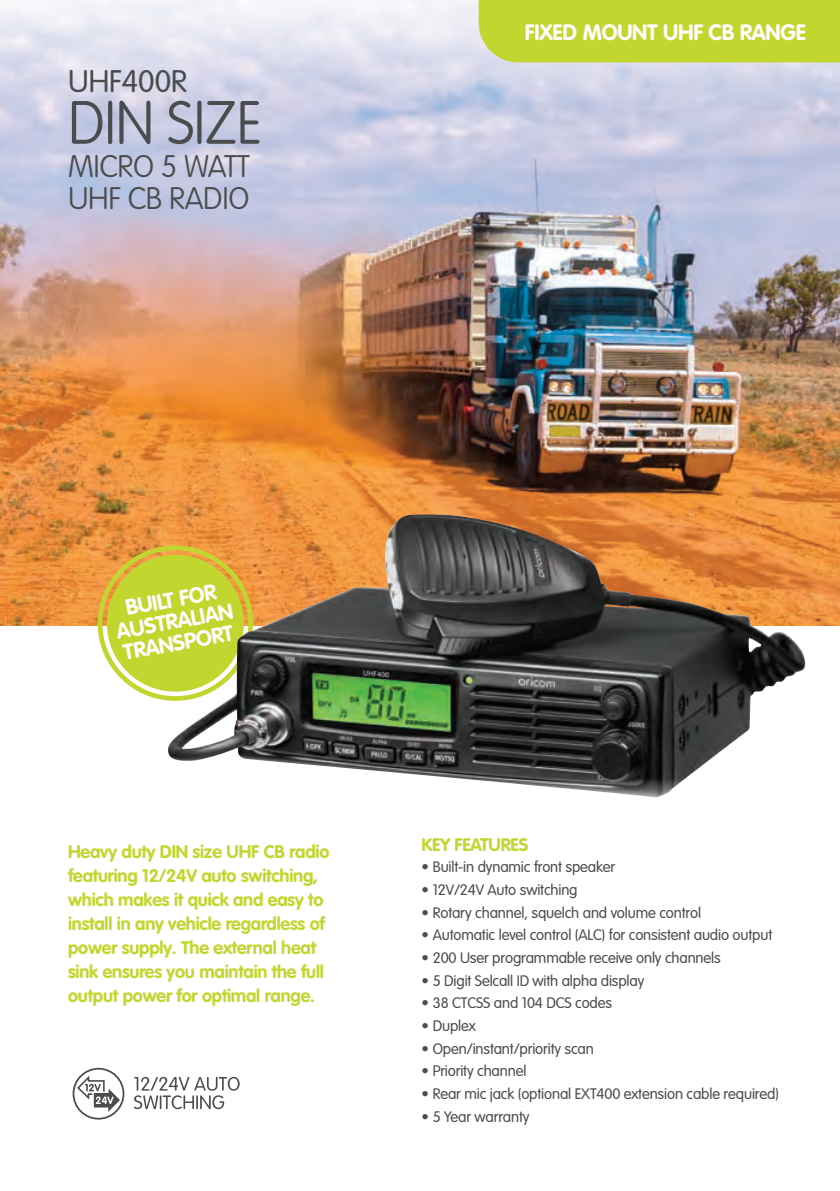
<style>
.page{position:relative;width:840px;height:1191px;background:#fff}
.page>*{position:absolute;margin:0;border:0;box-sizing:border-box;transform-origin:0 0}
.t1{font:100 60px "VAG Rounded LT Pro";letter-spacing:-.01em;color:#4b4c4d}
.t2{font:100 30.8px/32.8px "VAG Rounded LT Pro";letter-spacing:-.01em;color:#4b4c4d}
.t3{font:300 30.8px "VAG Rounded LT Pro";color:#4b4c4d}
.t4{font:700 22px "VAG Rounded LT Pro";letter-spacing:-.01em;color:#fff}
.t5{font:700 21.8px/21.8px "VAG Rounded LT Pro";color:#fff;text-align:center}
.t6{font:700 18px/24px "VAG Rounded LT Pro";letter-spacing:-.01em;color:#c1d72f}
.t7{font:300 15px "VAG Rounded LT Pro";letter-spacing:-.01em;color:#4b4c4d}
</style>
<div class="page">
<img style="left:0;top:0;width:839px;height:625px">
<svg style="left:98px;top:545px;width:68px;height:156px"></svg>
<img style="left:166px;top:514px;width:639px;height:283px">
<svg style="left:134px;top:1076px;width:105px;height:33px"></svg>
<svg style="left:73px;top:1067px;width:51px;height:52px"></svg>
<div style="left:478px;top:0;width:361px;height:62px;background:#c1d72f"></div>
<h2 class="t3" style="left:68px;top:63px;width:121px">UHF400R</h2>
<h1 class="t1" style="left:68px;top:88px;width:196px">DIN SIZE</h1>
<h2 class="t2" style="left:68px;top:150px;width:183px">MICRO 5 WATT<br>UHF CB RADIO</h2>
<h3 class="t4" style="left:524px;top:19px;width:282px">FIXED MOUNT UHF CB RANGE</h3>
<h3 class="t5" style="left:111px;top:599px;width:119px;rotate:-10deg">BUILT FOR<br>AUSTRALIAN<br>TRANSPORT</h3>
<p class="t6" style="left:68px;top:839px;width:262px">Heavy duty DIN size UHF CB radio featuring 12/24V auto switching, which makes it quick and easy to install in any vehicle regardless of power supply. The external heat sink ensures you maintain the full output power for optimal range.</p>
<p class="t6" style="left:421px;top:833px;width:108px">KEY FEATURES</p>
<p class="t7" style="left:421px;top:858px;width:195px">• Built-in dynamic front speaker</p>
<p class="t7" style="left:421px;top:880px;width:158px">• 12V/24V Auto switching</p>
<p class="t7" style="left:421px;top:903px;width:281px">• Rotary channel, squelch and volume control</p>
<p class="t7" style="left:421px;top:926px;width:352px">• Automatic level control (ALC) for consistent audio output</p>
<p class="t7" style="left:421px;top:948px;width:301px">• 200 User programmable receive only channels</p>
<p class="t7" style="left:421px;top:971px;width:224px">• 5 Digit Selcall ID with alpha display</p>
<p class="t7" style="left:421px;top:994px;width:192px">• 38 CTCSS and 104 DCS codes</p>
<p class="t7" style="left:421px;top:1016px;width:56px">• Duplex</p>
<p class="t7" style="left:421px;top:1039px;width:174px">• Open/instant/priority scan</p>
<p class="t7" style="left:421px;top:1062px;width:106px">• Priority channel</p>
<p class="t7" style="left:421px;top:1084px;width:359px">• Rear mic jack (optional EXT400 extension cable required)</p>
<p class="t7" style="left:421px;top:1107px;width:109px">• 5 Year warranty</p>
</div>
